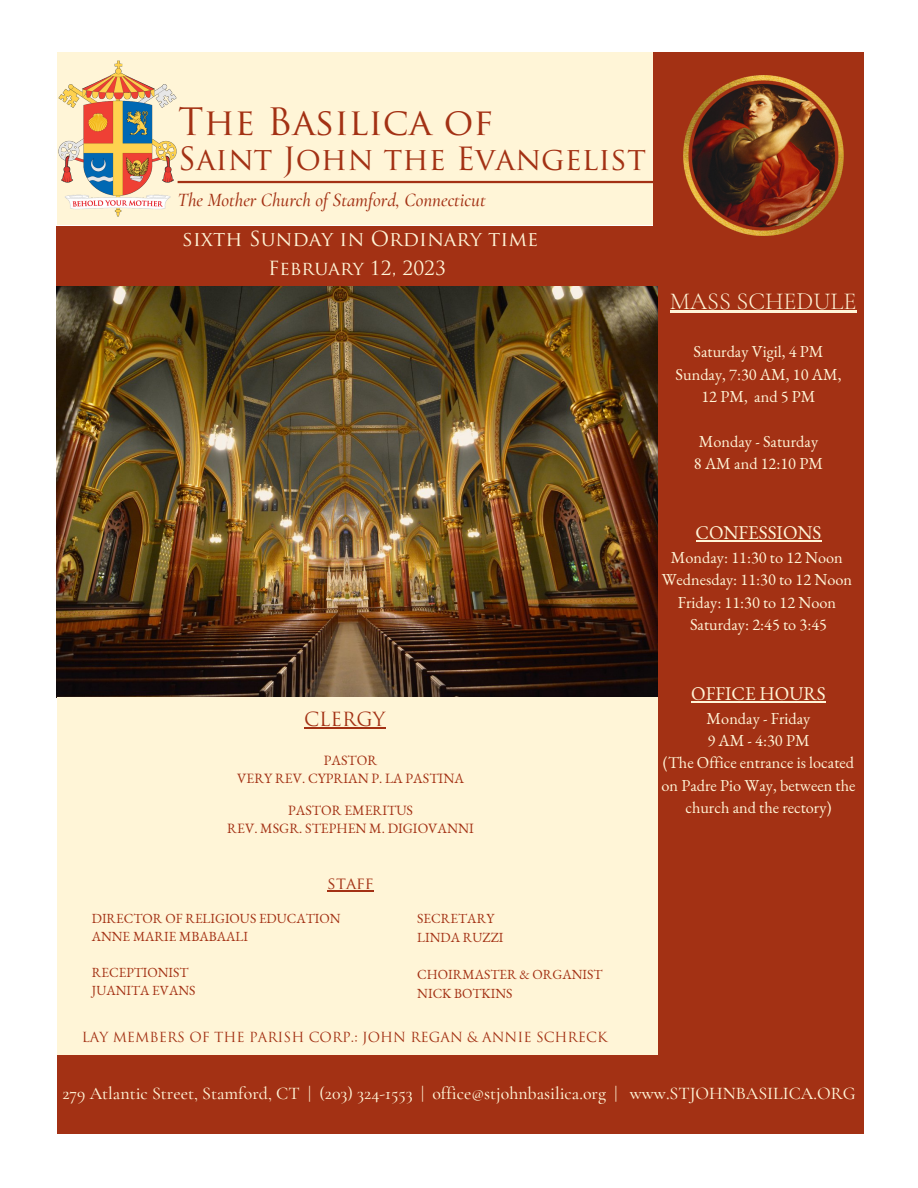
<style>
.page{position:relative;width:918px;height:1188px;background:#fff}
.page>*{position:absolute;margin:0;border:0;box-sizing:border-box;transform-origin:0 0}
.t1{font:36.75px "Trajan Pro";color:#a33114}
.t2{font:31.2px "Trajan Pro";color:#a33114}
.t3{font:300 24.45px "Cormorant Garamond";color:#fff5d7}
.t4{font:20.25px "Trajan Pro";color:#fff5d7}
.t5{font:italic 500 19.05px "Cormorant Garamond";color:#a33114}
.t6{font:19.05px "EB Garamond";color:#fff5d7}
.t7{font:19.05px "Trajan Pro";color:#fff5d7}
.t8{font:19.05px "Trajan Pro";color:#a33114}
.t9{font:500 17.85px "Cormorant Garamond";color:#fff5d7}
.t10{font:16.35px/22.4px "EB Garamond";color:#fff5d7;text-align:center}
.t11{font:16.35px "Trajan Pro";color:#a33114}
.t12{font:13.8px/18px "EB Garamond";color:#a33114;text-align:center}
.t13{font:13.5px/18px "EB Garamond";color:#a33114}
.t14{font:13.5px "Trajan Pro";color:#a33114}
</style>
<div class="page">
<div style="left:57px;top:52px;width:602px;height:172px;background:#fff5d7"></div>
<div style="left:653px;top:52px;width:210px;height:1082px;background:#a33114"></div>
<img style="left:683px;top:75px;width:160px;height:160px">
<hr style="left:178px;top:181px;width:493px;height:2px;background:#a33114">
<div style="left:57px;top:1055px;width:806px;height:78px;background:#a33114"></div>
<img style="left:58px;top:60px;width:119px;height:157px">
<div style="left:57px;top:226px;width:603px;height:69px;background:#a33114"></div>
<img style="left:57px;top:287px;width:601px;height:410px">
<div style="left:57px;top:697px;width:600px;height:357px;background:#fff5d7"></div>
<hr style="left:670px;top:311px;width:186px;height:2px;background:#fff5d7">
<hr style="left:696px;top:540px;width:125px;height:1px;background:#fff5d7">
<hr style="left:691px;top:701px;width:135px;height:1px;background:#fff5d7">
<hr style="left:304px;top:727px;width:81px;height:1px;background:#a33114">
<hr style="left:328px;top:890px;width:46px;height:1px;background:#a33114">
<h1 class="t1" style="left:178px;top:107px;width:317px">The Basilica of</h1>
<h2 class="t2" style="left:178px;top:146px;width:469px">Saint John the Evangelist</h2>
<p class="t5" style="left:178px;top:189px;width:310px">The Mother Church of Stamford, Connecticut</p>
<p class="t4" style="left:183px;top:230px;width:357px">sixth Sunday in Ordinary time</p>
<p class="t7" style="left:268px;top:261px;width:179px">February 12, 2023</p>
<p class="t8" style="left:304px;top:712px;width:83px">CLERGY</p>
<p class="t12" style="left:237px;top:751px;width:228px">PASTOR<br>VERY REV. CYPRIAN P. LA PASTINA</p>
<p class="t12" style="left:227px;top:801px;width:248px">PASTOR EMERITUS<br>REV. MSGR. STEPHEN M. DIGIOVANNI</p>
<p class="t11" style="left:328px;top:877px;width:48px">staff</p>
<p class="t13" style="left:92px;top:909px;width:250px">DIRECTOR OF RELIGIOUS EDUCATION<br>ANNE MARIE MBABAALI</p>
<p class="t13" style="left:92px;top:963px;width:105px">RECEPTIONIST<br>JUANITA EVANS</p>
<p class="t13" style="left:417px;top:909px;width:88px;line-height:18.8px">SECRETARY<br>LINDA RUZZI</p>
<p class="t13" style="left:417px;top:965px;width:187px;line-height:18.8px">CHOIRMASTER &amp; ORGANIST<br>NICK BOTKINS</p>
<p class="t14" style="left:82px;top:1032px;width:527px">LAY MEMBERS OF THE PARISH CORP.: JOHN REGAN &amp; ANNIE SCHRECK</p>
<h3 class="t3" style="left:670px;top:286px;width:188px">MASS SCHEDULE</h3>
<p class="t10" style="left:676px;top:340px;width:167px">Saturday Vigil, 4 PM<br>Sunday, 7:30 AM, 10 AM,<br>12 PM, and 5 PM</p>
<p class="t10" style="left:694px;top:430px;width:131px">Monday - Saturday<br>8 AM and 12:10 PM</p>
<p class="t6" style="left:696px;top:520px;width:127px">CONFESSIONS</p>
<p class="t10" style="left:662px;top:546px;width:192px">Monday: 11:30 to 12 Noon<br>Wednesday: 11:30 to 12 Noon<br>Friday: 11:30 to 12 Noon<br>Saturday: 2:45 to 3:45</p>
<p class="t6" style="left:691px;top:681px;width:136px">OFFICE HOURS</p>
<p class="t10" style="left:662px;top:707px;width:195px">Monday - Friday<br>9 AM - 4:30 PM<br>(The Office entrance is located on Padre Pio Way, between the church and the rectory)</p>
<p class="t9" style="left:62px;top:1083px;width:795px">279 Atlantic Street, Stamford, CT | (203) 324-1553 | office@stjohnbasilica.org | www.STJOHNBASILICA.ORG</p>
</div>
